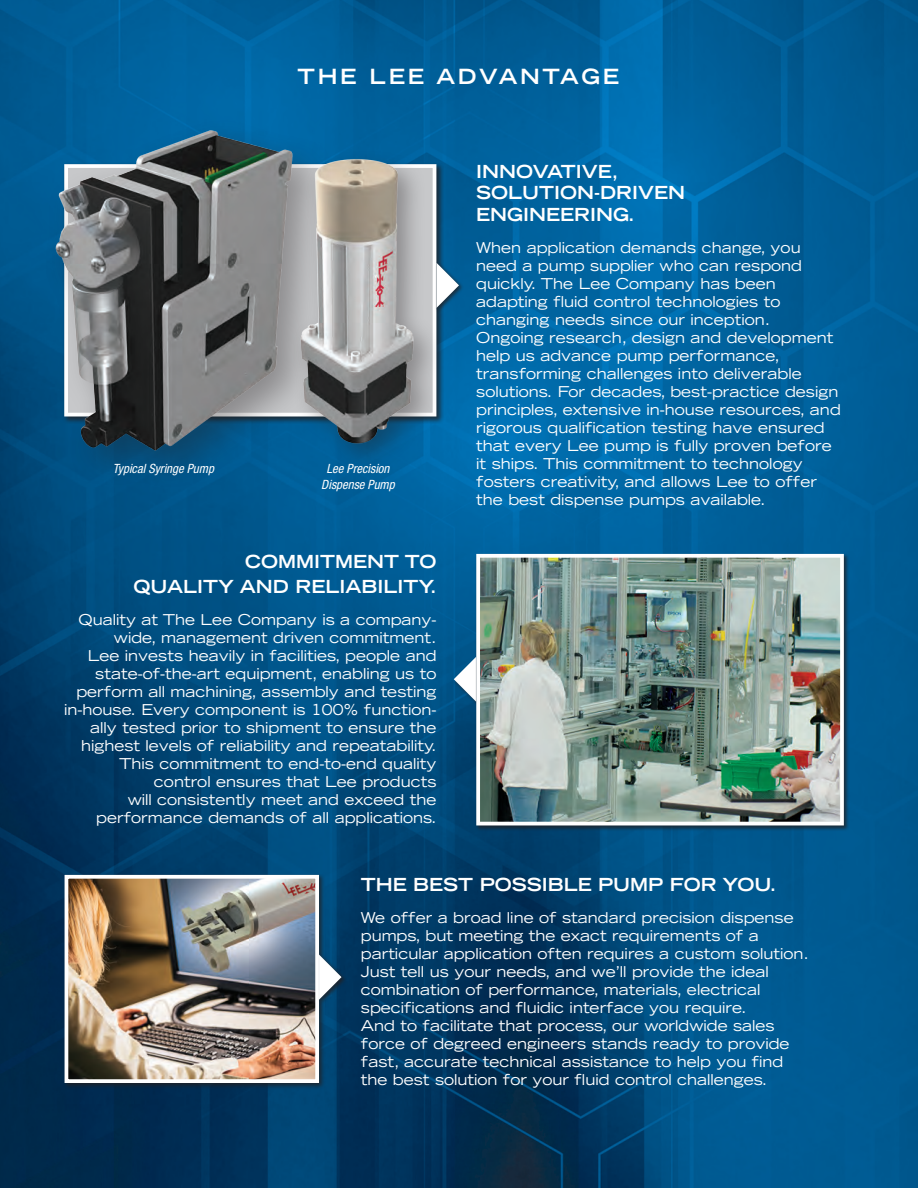
<style>
.page{position:relative;width:918px;height:1188px;background:#fff}
.page>*{position:absolute;margin:0;border:0;box-sizing:border-box;transform-origin:0 0}
.blue_head{font:700 expanded 21px "Trade Gothic LH";letter-spacing:.13em;color:#fff}
.body{font:700 expanded 18px/21.6px "Trade Gothic LH";color:#fff}
.body-2{font:expanded 15px/18px "Trade Gothic LH";color:#fff}
.body-3{font:italic condensed 12.75px/15.3px "Helvetica Neue";color:#fff;text-align:center}
</style>
<div class="page">
<img style="left:0;top:0;width:918px;height:1188px">
<div style="left:63px;top:874px;width:263px;height:216px;background:#231f20;opacity:.75"></div>
<img style="left:70px;top:880px;width:244px;height:198px">
<div style="left:65px;top:875px;width:254px;height:208px;border:4px solid #fff"></div>
<div style="left:435px;top:262px;width:30px;height:51px;background:#231f20;opacity:.75"></div>
<svg style="left:448px;top:263px;width:11px;height:45px"></svg>
<div style="left:318px;top:954px;width:29px;height:51px;background:#231f20;opacity:.75"></div>
<svg style="left:319px;top:955px;width:23px;height:45px"></svg>
<div style="left:453px;top:656px;width:29px;height:51px;background:#004c7e"></div>
<svg style="left:454px;top:657px;width:21px;height:45px"></svg>
<div style="left:475px;top:553px;width:375px;height:278px;background:#231f20;opacity:.75"></div>
<img style="left:481px;top:559px;width:358px;height:261px">
<div style="left:476px;top:554px;width:368px;height:271px;border:4px solid #fff"></div>
<img style="left:353px;top:139px;width:95px;height:332px">
<div style="left:42px;top:117px;width:292px;height:373px;background:#231f20;opacity:.37"></div>
<img style="left:0;top:80px;width:353px;height:399px">
<hr style="left:917px;top:0;width:1px;height:117px;background:#c7c8ca">
<p class="blue_head" style="left:298px;top:63px;width:323px">THE LEE ADVANTAGE</p>
<p class="body-3" style="left:113px;top:461px;width:103px">Typical Syringe Pump</p>
<p class="body-3" style="left:321px;top:461px;width:75px">Lee Precision<br>Dispense Pump</p>
<p class="body" style="left:245px;top:551px;width:193px">COMMITMENT TO</p>
<p class="body" style="left:134px;top:575px;width:304px">QUALITY AND RELIABILITY.</p>
<p class="body-2" style="left:64px;top:611px;width:374px;text-align:right">Quality at The Lee Company is a company&shy;wide, management driven commitment.<br>Lee invests heavily in facilities, people and state-of-the-art equipment, enabling us to perform all machining, assembly and testing in-house. Every component is 100% function&shy;ally tested prior to shipment to ensure the highest levels of reliability and repeatability.<br>This commitment to end-to-end quality control ensures that Lee products<br>will consistently meet and exceed the performance demands of all applications.</p>
<p class="body" style="left:476px;top:160px;width:210px">INNOVATIVE,<br>SOLUTION-DRIVEN<br>ENGINEERING.</p>
<p class="body-2" style="left:476px;top:238px;width:366px">When application demands change, you need a pump supplier who can respond quickly. The Lee Company has been adapting fluid control technologies to changing needs since our inception.<br>Ongoing research, design and development help us advance pump performance, transforming challenges into deliverable solutions. For decades, best-practice design principles, extensive in-house resources, and rigorous qualification testing have ensured that every Lee pump is fully proven before it ships. This commitment to technology fosters creativity, and allows Lee to offer the best dispense pumps available.</p>
<p class="body" style="left:361px;top:873px;width:417px">THE BEST POSSIBLE PUMP FOR YOU.</p>
<p class="body-2" style="left:361px;top:908px;width:450px">We offer a broad line of standard precision dispense pumps, but meeting the exact requirements of a particular application often requires a custom solution.<br>Just tell us your needs, and we’ll provide the ideal combination of performance, materials, electrical specifications and fluidic interface you require.<br>And to facilitate that process, our worldwide sales force of degreed engineers stands ready to provide fast, accurate technical assistance to help you find the best solution for your fluid control challenges.</p>
</div>
